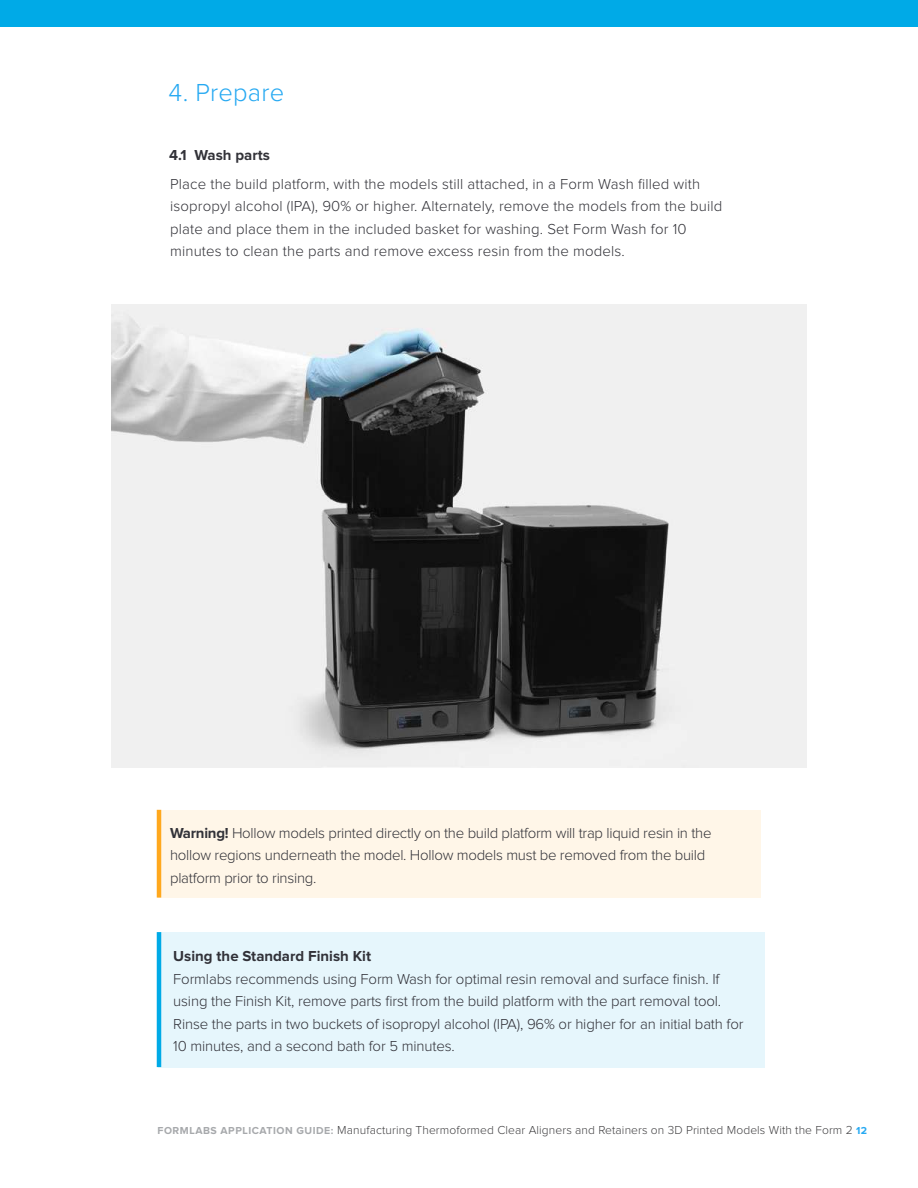
<style>
.page{position:relative;width:918px;height:1188px;background:#fff}
.page>*{position:absolute;margin:0;border:0;box-sizing:border-box;transform-origin:0 0}
.t1{font:300 25.5px "Proxima Nova";letter-spacing:.01em;color:#26a9f2}
.t2{font:300 15px/22.5px "Proxima Nova";letter-spacing:-.01em;color:#313138}
.t3{font:300 15px/22.5px "Proxima Nova";letter-spacing:.01em;color:#323238}
.t4{font:300 15px/22.5px "Proxima Nova";letter-spacing:-.02em;color:#323238}
.t5{font:700 15px "Proxima Nova";color:#313138}
.t6{font:700 15px "Proxima Nova";color:#323238}
.t7{font:300 12px "Proxima Nova";letter-spacing:.01em;color:#414042}
.s1{font-weight:700}
.s2{font-weight:700;font-size:10.5px;color:#a7a9ac}
.s3{font-weight:700;font-size:10.5px;color:#26a9f2}
</style>
<div class="page">
<div style="left:0;top:0;width:918px;height:27px;background:#00aae7"></div>
<img style="left:111px;top:304px;width:696px;height:464px">
<div style="left:158px;top:810px;width:603px;height:88px;background:#fff6e8"></div>
<hr style="left:157px;top:810px;width:4px;height:88px;background:#ffa81e">
<div style="left:158px;top:932px;width:607px;height:135px;background:#e6f6fc"></div>
<hr style="left:157px;top:932px;width:4px;height:135px;background:#00aae7">
<h1 class="t1" style="left:169px;top:81px;width:117px">4. Prepare</h1>
<p class="t6" style="left:169px;top:148px;width:102px">4.1 Wash parts</p>
<p class="t3" style="left:170px;top:173px;width:554px">Place the build platform, with the models still attached, in a Form Wash filled with isopropyl alcohol (IPA), 90% or higher. Alternately, remove the models from the build plate and place them in the included basket for washing. Set Form Wash for 10 minutes to clean the parts and remove excess resin from the models.</p>
<p class="t4" style="left:170px;top:822px;width:543px"><span class="s1">Warning!</span> Hollow models printed directly on the build platform will trap liquid resin in the hollow regions underneath the model. Hollow models must be removed from the build platform prior to rinsing.</p>
<p class="t5" style="left:173px;top:949px;width:199px">Using the Standard Finish Kit</p>
<p class="t2" style="left:173px;top:968px;width:572px">Formlabs recommends using Form Wash for optimal resin removal and surface finish. If using the Finish Kit, remove parts first from the build platform with the part removal tool.<br>Rinse the parts in two buckets of isopropyl alcohol (IPA), 96% or higher for an initial bath for 10 minutes, and a second bath for 5 minutes.</p>
<p class="t7" style="left:158px;top:1125px;width:711px"><span class="s2">FORMLABS APPLICATION GUIDE:</span> Manufacturing Thermoformed Clear Aligners and Retainers on 3D Printed Models With the Form 2 <span class="s3">12</span></p>
</div>
